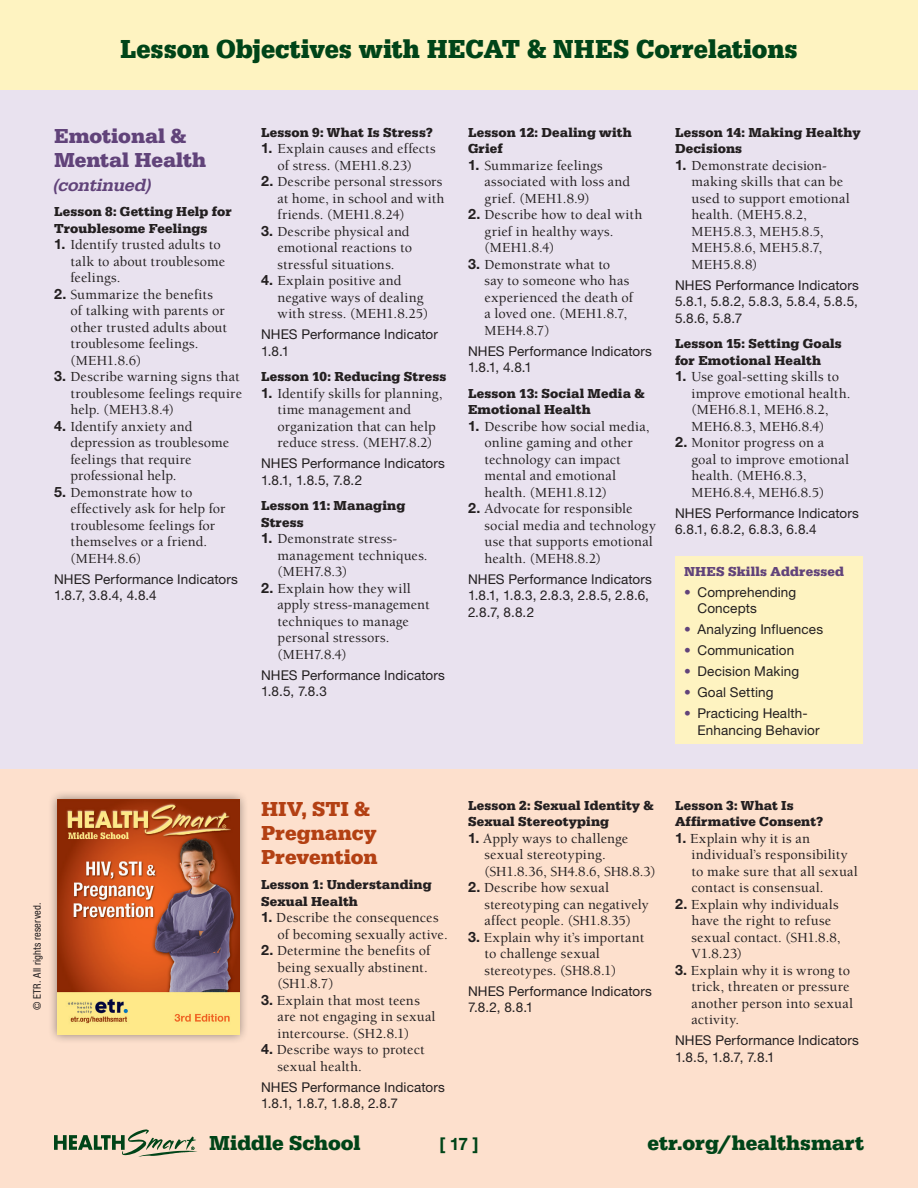
<style>
.page{position:relative;width:918px;height:1188px;background:#fef3c1}
.page>*{position:absolute;margin:0;border:0;box-sizing:border-box;transform-origin:0 0}
.t1{font:27px "URW Egyptienne T Bold Narr";color:#004418}
.t2{font:700 21px "URW Egyptienne T";color:#004418}
.SSC_subject{font:700 21px/24px "URW Egyptienne T";color:#b34013}
.SSC_subject-2{font:700 21px/24px "URW Egyptienne T";color:#61437a}
.SSC_subject_continue{font:18px "URW Egyptienne T Medi Obli";color:#61437a}
.t3{font:700 17.25px "Helvetica Neue";color:#004418}
.SSC_body{font:500 14.25px/16.5px "Berkeley";letter-spacing:.01em;color:#231f20}
.SSC_NHES_indicators{font:13.5px/16.5px "Helvetica Neue";letter-spacing:.01em;color:#231f20}
.SSC_lesson_title{font:700 13.5px/16.5px "URW Egyptienne T";letter-spacing:.01em;color:#231f20}
.SSC_lesson_title-2{font:700 13.5px "URW Egyptienne T";letter-spacing:.01em;color:#61437a}
.t4{font:condensed 10.5px "Helvetica Neue";letter-spacing:.015em;color:#231f20}
.s1{font-family:"Helvetica Neue";font-weight:700}
.s2{color:#61437a}
</style>
<div class="page">
<div style="left:0;top:90px;width:918px;height:1098px;background:#e9e2ef"></div>
<div style="left:0;top:770px;width:918px;height:418px;background:#fde0cd"></div>
<div style="left:675px;top:556px;width:187px;height:188px;background:#fef3c1"></div>
<div style="left:48px;top:790px;width:201px;height:254px;background:#231f20;opacity:.5"></div>
<img style="left:58px;top:799px;width:181px;height:235px">
<svg style="left:54px;top:1130px;width:143px;height:27px"></svg>
<h1 class="t1" style="left:120px;top:33px;width:679px">Lesson Objectives with HECAT &amp; NHES Correlations</h1>
<p class="SSC_subject-2" style="left:54px;top:123px;width:154px">Emotional &amp;<br>Mental Health</p>
<p class="SSC_subject_continue" style="left:54px;top:174px;width:99px">(continued)</p>
<p class="SSC_lesson_title" style="left:54px;top:203px;width:179px">Lesson 8: Getting Help for<br>Troublesome Feelings</p>
<p class="SSC_body" style="left:70px;top:237px;width:156px;text-indent:-16px"><span class="s1">1.</span> Identify trusted adults to talk to about troublesome feelings.</p>
<p class="SSC_body" style="left:70px;top:286px;width:158px;text-indent:-16px"><span class="s1">2.</span> Summarize the benefits of talking with parents or other trusted adults about troublesome feelings. (MEH1.8.6)</p>
<p class="SSC_body" style="left:70px;top:369px;width:173px;text-indent:-16px"><span class="s1">3.</span> Describe warning signs that troublesome feelings require help. (MEH3.8.4)</p>
<p class="SSC_body" style="left:70px;top:418px;width:160px;text-indent:-16px"><span class="s1">4.</span> Identify anxiety and depression as troublesome feelings that require professional help.</p>
<p class="SSC_body" style="left:70px;top:484px;width:156px;text-indent:-16px"><span class="s1">5.</span> Demonstrate how to effectively ask for help for troublesome feelings for themselves or a friend. (MEH4.8.6)</p>
<p class="SSC_NHES_indicators" style="left:54px;top:571px;width:186px">NHES Performance Indicators<br>1.8.7, 3.8.4, 4.8.4</p>
<p class="SSC_lesson_title" style="left:261px;top:124px;width:173px">Lesson 9: What Is Stress?</p>
<p class="SSC_body" style="left:261px;top:141px;width:176px;text-align:center"><span class="s1">1.</span> Explain causes and effects of stress. (MEH1.8.23)</p>
<p class="SSC_body" style="left:278px;top:174px;width:169px;text-indent:-16px"><span class="s1">2.</span> Describe personal stressors at home, in school and with friends. (MEH1.8.24)</p>
<p class="SSC_body" style="left:278px;top:223px;width:136px;text-indent:-16px"><span class="s1">3.</span> Describe physical and emotional reactions to stressful situations.</p>
<p class="SSC_body" style="left:278px;top:273px;width:152px;text-indent:-16px"><span class="s1">4.</span> Explain positive and negative ways of dealing with stress. (MEH1.8.25)</p>
<p class="SSC_NHES_indicators" style="left:261px;top:326px;width:179px">NHES Performance Indicator<br>1.8.1</p>
<p class="SSC_lesson_title" style="left:261px;top:368px;width:187px">Lesson 10: Reducing Stress</p>
<p class="SSC_body" style="left:278px;top:385px;width:166px;text-indent:-16px"><span class="s1">1.</span> Identify skills for planning, time management and organization that can help reduce stress. (MEH7.8.2)</p>
<p class="SSC_NHES_indicators" style="left:261px;top:455px;width:186px">NHES Performance Indicators<br>1.8.1, 1.8.5, 7.8.2</p>
<p class="SSC_lesson_title" style="left:261px;top:497px;width:146px">Lesson 11: Managing<br>Stress</p>
<p class="SSC_body" style="left:278px;top:531px;width:152px;text-indent:-16px"><span class="s1">1.</span> Demonstrate stress&shy;management techniques. (MEH7.8.3)</p>
<p class="SSC_body" style="left:278px;top:580px;width:154px;text-indent:-16px"><span class="s1">2.</span> Explain how they will apply stress-management techniques to manage personal stressors. (MEH7.8.4)</p>
<p class="SSC_NHES_indicators" style="left:261px;top:667px;width:186px">NHES Performance Indicators<br>1.8.5, 7.8.3</p>
<p class="SSC_lesson_title" style="left:468px;top:124px;width:165px">Lesson 12: Dealing with<br>Grief</p>
<p class="SSC_body" style="left:484px;top:157px;width:147px;text-indent:-16px"><span class="s1">1.</span> Summarize feelings associated with loss and grief. (MEH1.8.9)</p>
<p class="SSC_body" style="left:484px;top:207px;width:159px;text-indent:-16px"><span class="s1">2.</span> Describe how to deal with grief in healthy ways. (MEH1.8.4)</p>
<p class="SSC_body" style="left:484px;top:256px;width:150px;text-indent:-16px"><span class="s1">3.</span> Demonstrate what to<br>say to someone who has experienced the death of a loved one. (MEH1.8.7,<br>MEH4.8.7)</p>
<p class="SSC_NHES_indicators" style="left:468px;top:343px;width:186px">NHES Performance Indicators<br>1.8.1, 4.8.1</p>
<p class="SSC_lesson_title" style="left:468px;top:385px;width:178px">Lesson 13: Social Media &amp;<br>Emotional Health</p>
<p class="SSC_body" style="left:484px;top:418px;width:166px;text-indent:-16px"><span class="s1">1.</span> Describe how social media, online gaming and other technology can impact mental and emotional health. (MEH1.8.12)</p>
<p class="SSC_body" style="left:484px;top:501px;width:173px;text-indent:-16px"><span class="s1">2.</span> Advocate for responsible social media and technology use that supports emotional health. (MEH8.8.2)</p>
<p class="SSC_NHES_indicators" style="left:468px;top:571px;width:186px">NHES Performance Indicators<br>1.8.1, 1.8.3, 2.8.3, 2.8.5, 2.8.6,<br>2.8.7, 8.8.2</p>
<p class="SSC_lesson_title" style="left:675px;top:124px;width:187px">Lesson 14: Making Healthy<br>Decisions</p>
<p class="SSC_body" style="left:692px;top:157px;width:160px;text-indent:-16px"><span class="s1">1.</span> Demonstrate decision&shy;making skills that can be used to support emotional health. (MEH5.8.2,<br>MEH5.8.3, MEH5.8.5,<br>MEH5.8.6, MEH5.8.7,<br>MEH5.8.8)</p>
<p class="SSC_NHES_indicators" style="left:675px;top:277px;width:186px;text-align:justify">NHES Performance Indicators 5.8.1, 5.8.2, 5.8.3, 5.8.4, 5.8.5, 5.8.6, 5.8.7</p>
<p class="SSC_lesson_title" style="left:675px;top:335px;width:168px">Lesson 15: Setting Goals for Emotional Health</p>
<p class="SSC_body" style="left:692px;top:369px;width:160px;text-indent:-16px"><span class="s1">1.</span> Use goal-setting skills to improve emotional health. (MEH6.8.1, MEH6.8.2,<br>MEH6.8.3, MEH6.8.4)</p>
<p class="SSC_body" style="left:692px;top:435px;width:159px;text-indent:-16px"><span class="s1">2.</span> Monitor progress on a goal to improve emotional health. (MEH6.8.3,<br>MEH6.8.4, MEH6.8.5)</p>
<p class="SSC_NHES_indicators" style="left:675px;top:505px;width:186px">NHES Performance Indicators<br>6.8.1, 6.8.2, 6.8.3, 6.8.4</p>
<p class="SSC_lesson_title-2" style="left:684px;top:563px;width:162px">NHES Skills Addressed</p>
<p class="SSC_NHES_indicators" style="left:698px;top:583px;width:100px;text-indent:-14px"><span class="s2">•</span> Comprehending<br>Concepts</p>
<p class="SSC_NHES_indicators" style="left:684px;top:621px;width:141px"><span class="s2">•</span> Analyzing Influences</p>
<p class="SSC_NHES_indicators" style="left:684px;top:642px;width:112px"><span class="s2">•</span> Communication</p>
<p class="SSC_NHES_indicators" style="left:684px;top:663px;width:117px"><span class="s2">•</span> Decision Making</p>
<p class="SSC_NHES_indicators" style="left:684px;top:684px;width:91px"><span class="s2">•</span> Goal Setting</p>
<p class="SSC_NHES_indicators" style="left:698px;top:705px;width:124px;text-indent:-14px"><span class="s2">•</span> Practicing Health-<br>Enhancing Behavior</p>
<p class="t4" style="left:31px;top:1010px;width:109px;rotate:-90deg">© ETR. All rights reserved.</p>
<p class="SSC_subject" style="left:261px;top:797px;width:118px">HIV, STI &amp;<br>Pregnancy<br>Prevention</p>
<p class="SSC_lesson_title" style="left:261px;top:877px;width:172px">Lesson 1: Understanding<br>Sexual Health</p>
<p class="SSC_body" style="left:278px;top:910px;width:172px;text-indent:-16px"><span class="s1">1.</span> Describe the consequences of becoming sexually active.</p>
<p class="SSC_body" style="left:278px;top:943px;width:154px;text-indent:-16px"><span class="s1">2.</span> Determine the benefits of being sexually abstinent. (SH1.8.7)</p>
<p class="SSC_body" style="left:278px;top:993px;width:160px;text-indent:-16px"><span class="s1">3.</span> Explain that most teens are not engaging in sexual intercourse. (SH2.8.1)</p>
<p class="SSC_body" style="left:278px;top:1042px;width:149px;text-indent:-16px"><span class="s1">4.</span> Describe ways to protect sexual health.</p>
<p class="SSC_NHES_indicators" style="left:261px;top:1079px;width:186px">NHES Performance Indicators<br>1.8.1, 1.8.7, 1.8.8, 2.8.7</p>
<p class="SSC_lesson_title" style="left:468px;top:797px;width:187px">Lesson 2: Sexual Identity &amp;<br>Sexual Stereotyping</p>
<p class="SSC_body" style="left:485px;top:831px;width:173px;text-indent:-16px"><span class="s1">1.</span> Apply ways to challenge sexual stereotyping. (SH1.8.36, SH4.8.6, SH8.8.3)</p>
<p class="SSC_body" style="left:485px;top:880px;width:166px;text-indent:-16px"><span class="s1">2.</span> Describe how sexual stereotyping can negatively affect people. (SH1.8.35)</p>
<p class="SSC_body" style="left:485px;top:930px;width:161px;text-indent:-16px"><span class="s1">3.</span> Explain why it’s important to challenge sexual stereotypes. (SH8.8.1)</p>
<p class="SSC_NHES_indicators" style="left:468px;top:983px;width:186px">NHES Performance Indicators<br>7.8.2, 8.8.1</p>
<p class="SSC_lesson_title" style="left:675px;top:797px;width:150px">Lesson 3: What Is<br>Affirmative Consent?</p>
<p class="SSC_body" style="left:692px;top:831px;width:168px;text-indent:-16px"><span class="s1">1.</span> Explain why it is an individual’s responsibility to make sure that all sexual contact is consensual.</p>
<p class="SSC_body" style="left:692px;top:897px;width:151px;text-indent:-16px"><span class="s1">2.</span> Explain why individuals have the right to refuse sexual contact. (SH1.8.8,<br>V1.8.23)</p>
<p class="SSC_body" style="left:692px;top:963px;width:163px;text-indent:-16px"><span class="s1">3.</span> Explain why it is wrong to trick, threaten or pressure another person into sexual activity.</p>
<p class="SSC_NHES_indicators" style="left:675px;top:1032px;width:186px">NHES Performance Indicators<br>1.8.5, 1.8.7, 7.8.1</p>
<h2 class="t2" style="left:209px;top:1130px;width:153px">Middle School</h2>
<p class="t3" style="left:439px;top:1133px;width:41px">[ 17 ]</p>
<h2 class="t2" style="left:647px;top:1130px;width:218px">etr.org/healthsmart</h2>
</div>
